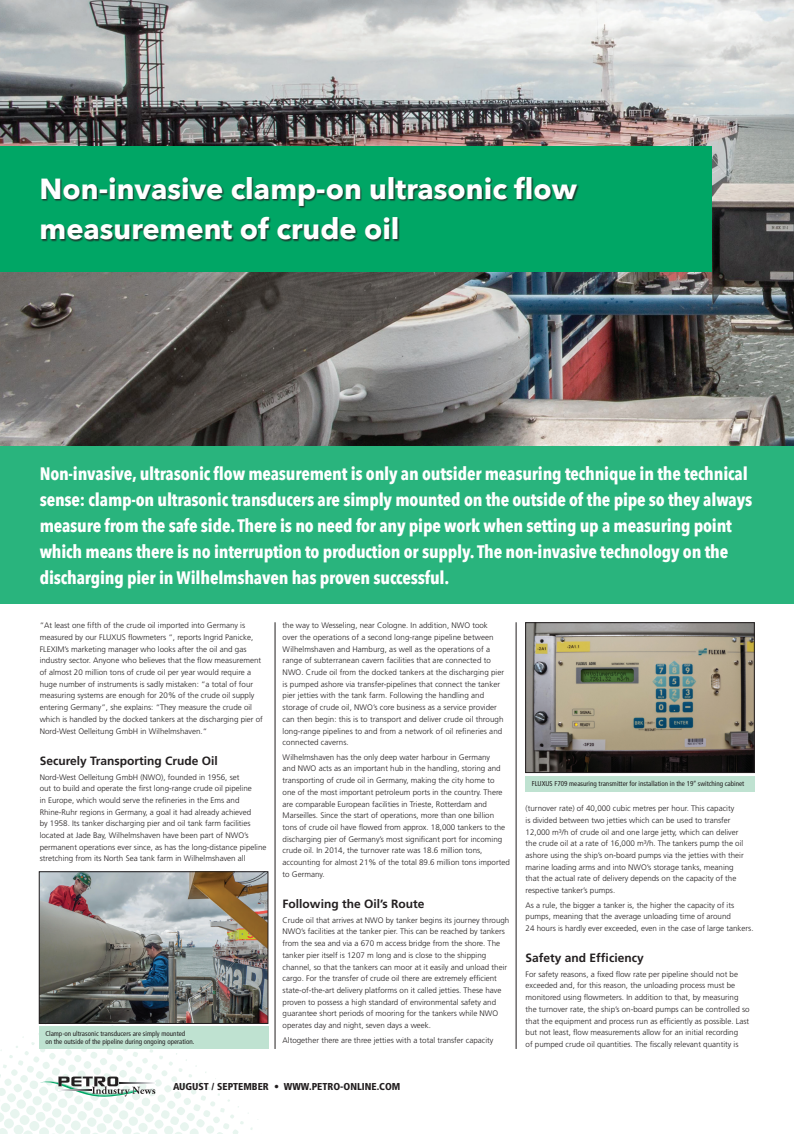
<style>
.page{position:relative;width:794px;height:1134px;background:#fff}
.page>*{position:absolute;margin:0;border:0;box-sizing:border-box;transform-origin:0 0}
.t1{font:700 29px/40px "Avenir Next";color:#fff}
.t2{font:700 18px/26px "Avenir Next Condensed";letter-spacing:-.01em;color:#fff}
.t3{font:700 12px "Frutiger";color:#231f20}
.t4{font:900 condensed 10px "Frutiger";color:#231f20}
.t5{font:300 8px/11.7px "Frutiger";color:#231f20}
.t6{font:condensed 7px/8.4px "Frutiger";color:#231f20}
</style>
<div class="page">
<svg style="left:0;top:1014px;width:269px;height:120px"></svg>
<svg style="left:58px;top:1090px;width:33px;height:1px"></svg>
<svg style="left:120px;top:1082px;width:35px;height:1px"></svg>
<hr style="left:516px;top:622px;width:1px;height:427px;background:#231f20">
<hr style="left:275px;top:622px;width:1px;height:427px;background:#231f20">
<img style="left:0;top:0;width:794px;height:446px">
<div style="left:0;top:446px;width:794px;height:157px;background:#29b47d"></div>
<div style="left:0;top:146px;width:711px;height:125px;background:#00a665"></div>
<div style="left:41px;top:177px;width:538px;height:65px;background:#231f20;opacity:.75"></div>
<img style="left:41px;top:873px;width:225px;height:149px">
<div style="left:39px;top:871px;width:229px;height:153px;border:1px solid #231f20"></div>
<div style="left:39px;top:1026px;width:229px;height:23px;background:#bfe2d1"></div>
<img style="left:527px;top:624px;width:225px;height:147px">
<div style="left:525px;top:622px;width:229px;height:151px;border:1px solid #231f20"></div>
<div style="left:525px;top:776px;width:229px;height:15px;background:#bfe2d1"></div>
<h1 class="t1" style="left:40px;top:168px;width:539px">Non-invasive clamp-on ultrasonic flow measurement of crude oil</h1>
<p class="t2" style="left:40px;top:461px;width:714px">Non-invasive, ultrasonic flow measurement is only an outsider measuring technique in the technical sense: clamp-on ultrasonic transducers are simply mounted on the outside of the pipe so they always measure from the safe side. There is no need for any pipe work when setting up a measuring point which means there is no interruption to production or supply. The non-invasive technology on the discharging pier in Wilhelmshaven has proven successful.</p>
<p class="t5" style="left:40px;top:620px;width:225px">“At least one fifth of the crude oil imported into Germany is measured by our FLUXUS flowmeters “, reports Ingrid Panicke, FLEXIM’s marketing manager who looks after the oil and gas industry sector. Anyone who believes that the flow measurement of almost 20 million tons of crude oil per year would require a huge number of instruments is sadly mistaken: “a total of four measuring systems are enough for 20% of the crude oil supply entering Germany”, she explains: “They measure the crude oil which is handled by the docked tankers at the discharging pier of Nord-West Oelleitung GmbH in Wilhelmshaven.“</p>
<h3 class="t3" style="left:40px;top:754px;width:180px">Securely Transporting Crude Oil</h3>
<p class="t5" style="left:40px;top:771px;width:228px">Nord-West Oelleitung GmbH (NWO), founded in 1956, set<br>out to build and operate the first long-range crude oil pipeline<br>in Europe, which would serve the refineries in the Ems and Rhine-Ruhr regions in Germany, a goal it had already achieved<br>by 1958. Its tanker discharging pier and oil tank farm facilities located at Jade Bay, Wilhelmshaven have been part of NWO’s permanent operations ever since, as has the long-distance pipeline stretching from its North Sea tank farm in Wilhelmshaven all</p>
<p class="t6" style="left:45px;top:1029px;width:151px">Clamp-on ultrasonic transducers are simply mounted<br>on the outside of the pipeline during ongoing operation.</p>
<p class="t5" style="left:283px;top:620px;width:223px">the way to Wesseling, near Cologne. In addition, NWO took over the operations of a second long-range pipeline between Wilhelmshaven and Hamburg, as well as the operations of a range of subterranean cavern facilities that are connected to NWO. Crude oil from the docked tankers at the discharging pier is pumped ashore via transfer-pipelines that connect the tanker pier jetties with the tank farm. Following the handling and storage of crude oil, NWO’s core business as a service provider can then begin: this is to transport and deliver crude oil through long-range pipelines to and from a network of oil refineries and connected caverns.</p>
<p class="t5" style="left:283px;top:751px;width:229px">Wilhelmshaven has the only deep water harbour in Germany<br>and NWO acts as an important hub in the handling, storing and transporting of crude oil in Germany, making the city home to<br>one of the most important petroleum ports in the country. There are comparable European facilities in Trieste, Rotterdam and Marseilles. Since the start of operations, more than one billion tons of crude oil have flowed from approx. 18,000 tankers to the discharging pier of Germany’s most significant port for incoming crude oil. In 2014, the turnover rate was 18.6 million tons, accounting for almost 21% of the total 89.6 million tons imported to Germany.</p>
<h3 class="t3" style="left:283px;top:897px;width:143px">Following the Oil’s Route</h3>
<p class="t5" style="left:283px;top:914px;width:228px">Crude oil that arrives at NWO by tanker begins its journey through NWO’s facilities at the tanker pier. This can be reached by tankers from the sea and via a 670 m access bridge from the shore. The tanker pier itself is 1207 m long and is close to the shipping channel, so that the tankers can moor at it easily and unload their cargo. For the transfer of crude oil there are extremely efficient state-of-the-art delivery platforms on it called jetties. These have proven to possess a high standard of environmental safety and guarantee short periods of mooring for the tankers while NWO operates day and night, seven days a week.</p>
<p class="t5" style="left:283px;top:1034px;width:212px">Altogether there are three jetties with a total transfer capacity</p>
<p class="t4" style="left:173px;top:1080px;width:229px">AUGUST / SEPTEMBER • WWW.PETRO-ONLINE.COM</p>
<p class="t6" style="left:532px;top:779px;width:214px">FLUXUS F709 measuring transmitter for installation in the 19‘‘ switching cabinet</p>
<p class="t5" style="left:525px;top:803px;width:219px">(turnover rate) of 40,000 cubic metres per hour. This capacity<br>is divided between two jetties which can be used to transfer 12,000 m³/h of crude oil and one large jetty, which can deliver the crude oil at a rate of 16,000 m³/h. The tankers pump the oil ashore using the ship’s on-board pumps via the jetties with their marine loading arms and into NWO’s storage tanks, meaning that the actual rate of delivery depends on the capacity of the respective tanker’s pumps.</p>
<p class="t5" style="left:525px;top:899px;width:229px">As a rule, the bigger a tanker is, the higher the capacity of its pumps, meaning that the average unloading time of around<br>24 hours is hardly ever exceeded, even in the case of large tankers.</p>
<h3 class="t3" style="left:525px;top:951px;width:120px">Safety and Efficiency</h3>
<p class="t5" style="left:525px;top:968px;width:225px">For safety reasons, a fixed flow rate per pipeline should not be exceeded and, for this reason, the unloading process must be monitored using flowmeters. In addition to that, by measuring the turnover rate, the ship’s on-board pumps can be controlled so that the equipment and process run as efficiently as possible. Last but not least, flow measurements allow for an initial recording<br>of pumped crude oil quantities. The fiscally relevant quantity is</p>
</div>
